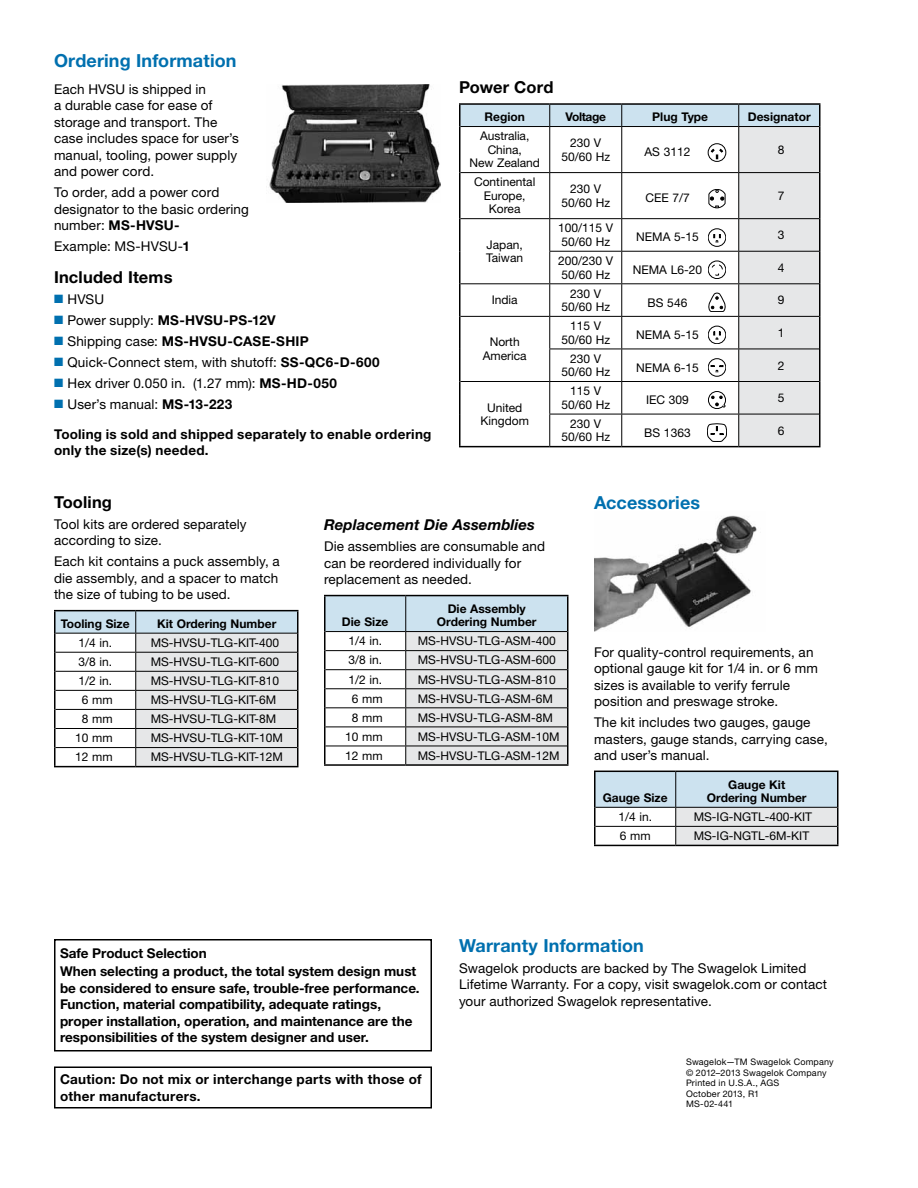
<style>
.page{position:relative;width:918px;height:1188px;background:#fff}
.page>*{position:absolute;margin:0;border:0;box-sizing:border-box;transform-origin:0 0}
.t1{font:700 18px "Helvetica Neue LT Std";letter-spacing:.005em;color:#0070af}
.t2{font:700 16.5px "Helvetica Neue LT Std";letter-spacing:.01em;color:#000}
.t3{font:italic 700 15px "Helvetica Neue LT Std";letter-spacing:.005em;color:#000}
.t4{font:13.5px/16.5px "Helvetica Neue LT Std";letter-spacing:.01em;color:#000}
.t5{font:700 13.5px/16.5px "Helvetica Neue LT Std";color:#000}
.t6{font:700 13.5px/16.5px "Helvetica Neue LT Std";letter-spacing:.02em;color:#000}
.t7{font:12px/13.5px "Helvetica Neue LT Std";color:#000;text-align:center}
.t8{font:700 12px/13.5px "Helvetica Neue LT Std";color:#000;text-align:center}
.t9{font:700 12px "Helvetica Neue LT Std";letter-spacing:-.03em;color:#000}
.t10{font:9px/10.5px "Helvetica Neue LT Std";letter-spacing:.02em;color:#000}
.s1{font-weight:700}
.s2{color:#0070af}
.s3{font-weight:400}
</style>
<div class="page">
<div style="left:54px;top:939px;width:378px;height:113px;border:2px solid #000"></div>
<div style="left:54px;top:1066px;width:378px;height:42px;border:2px solid #000"></div>
<hr style="left:459px;top:103px;width:91px;height:2px;background:#000">
<hr style="left:550px;top:103px;width:72px;height:2px;background:#000">
<hr style="left:622px;top:103px;width:117px;height:2px;background:#000">
<hr style="left:739px;top:103px;width:81px;height:2px;background:#000">
<svg style="left:459px;top:104px;width:361px;height:343px"></svg>
<img style="left:269px;top:84px;width:172px;height:118px">
<hr style="left:54px;top:610px;width:82px;height:1px;background:#000">
<hr style="left:136px;top:610px;width:162px;height:1px;background:#000">
<svg style="left:54px;top:611px;width:244px;height:155px"></svg>
<hr style="left:54px;top:766px;width:82px;height:1px;background:#000">
<hr style="left:136px;top:766px;width:162px;height:1px;background:#000">
<hr style="left:324px;top:595px;width:82px;height:1px;background:#000">
<hr style="left:406px;top:595px;width:162px;height:1px;background:#000">
<hr style="left:406px;top:764px;width:162px;height:2px;background:#000">
<svg style="left:324px;top:596px;width:244px;height:169px"></svg>
<hr style="left:324px;top:764px;width:82px;height:2px;background:#000">
<svg style="left:594px;top:771px;width:244px;height:74px"></svg>
<hr style="left:594px;top:845px;width:82px;height:1px;background:#000">
<hr style="left:676px;top:845px;width:162px;height:1px;background:#000">
<hr style="left:596px;top:807px;width:80px;height:1px;background:#000">
<hr style="left:676px;top:807px;width:161px;height:1px;background:#000">
<hr style="left:596px;top:826px;width:80px;height:1px;background:#000">
<hr style="left:676px;top:826px;width:161px;height:1px;background:#000">
<img style="left:594px;top:515px;width:163px;height:117px">
<h1 class="t1" style="left:54px;top:49px;width:184px">Ordering Information</h1>
<p class="t4" style="left:54px;top:80px;width:187px">Each HVSU is shipped in<br>a durable case for ease of storage and transport. The case includes space for user’s manual, tooling, power supply and power cord.</p>
<p class="t4" style="left:54px;top:184px;width:196px">To order, add a power cord designator to the basic ordering number: <span class="s1">MS-HVSU-</span></p>
<p class="t4" style="left:54px;top:238px;width:138px">Example: MS-HVSU-<span class="s1">1</span></p>
<p class="t2" style="left:54px;top:267px;width:120px">Included Items</p>
<p class="t4" style="left:54px;top:290px;width:52px"><span class="s2">■</span> HVSU</p>
<p class="t5" style="left:54px;top:311px;width:223px"><span class="s2">■</span> <span class="s3">Power supply:</span> MS-HVSU-PS-12V</p>
<p class="t5" style="left:54px;top:332px;width:256px"><span class="s2">■</span> <span class="s3">Shipping case:</span> MS-HVSU-CASE-SHIP</p>
<p class="t4" style="left:54px;top:353px;width:327px"><span class="s2">■</span> Quick-Connect stem, with shutoff: <span class="s1">SS-QC6-D-600</span></p>
<p class="t4" style="left:54px;top:374px;width:284px"><span class="s2">■</span> Hex driver 0.050 in. (1.27 mm): <span class="s1">MS-HD-050</span></p>
<p class="t4" style="left:54px;top:395px;width:180px"><span class="s2">■</span> User’s manual: <span class="s1">MS-13-223</span></p>
<p class="t6" style="left:54px;top:425px;width:379px">Tooling is sold and shipped separately to enable ordering only the size(s) needed.</p>
<p class="t2" style="left:459px;top:77px;width:96px">Power Cord</p>
<p class="t8" style="left:485px;top:110px;width:42px">Region</p>
<p class="t9" style="left:566px;top:110px;width:42px">Voltage</p>
<p class="t8" style="left:652px;top:110px;width:57px">Plug Type</p>
<p class="t8" style="left:748px;top:110px;width:64px">Designator</p>
<p class="t7" style="left:470px;top:129px;width:72px">Australia,<br>China,<br>New Zealand</p>
<p class="t7" style="left:561px;top:136px;width:50px">230 V<br>50/60 Hz</p>
<p class="t7" style="left:645px;top:144px;width:47px">AS 3112</p>
<p class="t7" style="left:778px;top:143px;width:8px">8</p>
<p class="t7" style="left:474px;top:175px;width:63px">Continental<br>Europe,<br>Korea</p>
<p class="t7" style="left:561px;top:182px;width:50px">230 V<br>50/60 Hz</p>
<p class="t7" style="left:645px;top:191px;width:46px">CEE 7/7</p>
<p class="t7" style="left:778px;top:189px;width:8px">7</p>
<p class="t7" style="left:486px;top:238px;width:38px;text-align:left">Japan,<br>Taiwan</p>
<p class="t7" style="left:558px;top:221px;width:57px;text-align:left">100/115 V<br>50/60 Hz</p>
<p class="t7" style="left:636px;top:230px;width:64px">NEMA 5-15</p>
<p class="t7" style="left:778px;top:228px;width:8px">3</p>
<p class="t7" style="left:558px;top:254px;width:57px;text-align:left">200/230 V<br>50/60 Hz</p>
<p class="t7" style="left:633px;top:263px;width:71px">NEMA L6-20</p>
<p class="t7" style="left:778px;top:261px;width:8px">4</p>
<p class="t7" style="left:492px;top:293px;width:28px">India</p>
<p class="t7" style="left:561px;top:286px;width:50px">230 V<br>50/60 Hz</p>
<p class="t7" style="left:648px;top:296px;width:41px">BS 546</p>
<p class="t7" style="left:778px;top:293px;width:8px">9</p>
<p class="t7" style="left:483px;top:335px;width:46px">North<br>America</p>
<p class="t7" style="left:561px;top:319px;width:50px">115 V<br>50/60 Hz</p>
<p class="t7" style="left:636px;top:328px;width:64px">NEMA 5-15</p>
<p class="t7" style="left:778px;top:326px;width:8px">1</p>
<p class="t7" style="left:561px;top:352px;width:50px">230 V<br>50/60 Hz</p>
<p class="t7" style="left:636px;top:361px;width:64px">NEMA 6-15</p>
<p class="t7" style="left:778px;top:358px;width:8px">2</p>
<p class="t7" style="left:481px;top:400px;width:50px">United<br>Kingdom</p>
<p class="t7" style="left:561px;top:384px;width:50px">115 V<br>50/60 Hz</p>
<p class="t7" style="left:646px;top:393px;width:44px">IEC 309</p>
<p class="t7" style="left:778px;top:391px;width:8px">5</p>
<p class="t7" style="left:561px;top:417px;width:50px">230 V<br>50/60 Hz</p>
<p class="t7" style="left:644px;top:426px;width:48px">BS 1363</p>
<p class="t7" style="left:778px;top:423px;width:8px">6</p>
<p class="t2" style="left:54px;top:492px;width:59px">Tooling</p>
<p class="t4" style="left:54px;top:516px;width:194px">Tool kits are ordered separately according to size.</p>
<p class="t4" style="left:54px;top:553px;width:227px;text-align:justify">Each kit contains a puck assembly, a die assembly, and a spacer to match the size of tubing to be used.</p>
<p class="t8" style="left:61px;top:617px;width:70px">Tooling Size</p>
<p class="t8" style="left:157px;top:617px;width:121px">Kit Ordering Number</p>
<p class="t7" style="left:78px;top:636px;width:35px">1/4 in.</p>
<p class="t7" style="left:151px;top:636px;width:130px">MS-HVSU-TLG-KIT-400</p>
<p class="t7" style="left:78px;top:655px;width:35px">3/8 in.</p>
<p class="t7" style="left:151px;top:655px;width:130px">MS-HVSU-TLG-KIT-600</p>
<p class="t7" style="left:78px;top:674px;width:35px">1/2 in.</p>
<p class="t7" style="left:151px;top:674px;width:130px">MS-HVSU-TLG-KIT-810</p>
<p class="t7" style="left:82px;top:693px;width:32px">6 mm</p>
<p class="t7" style="left:151px;top:693px;width:127px">MS-HVSU-TLG-KIT-6M</p>
<p class="t7" style="left:82px;top:712px;width:32px">8 mm</p>
<p class="t7" style="left:151px;top:712px;width:127px">MS-HVSU-TLG-KIT-8M</p>
<p class="t7" style="left:75px;top:731px;width:39px">10 mm</p>
<p class="t7" style="left:151px;top:731px;width:134px">MS-HVSU-TLG-KIT-10M</p>
<p class="t7" style="left:75px;top:750px;width:39px">12 mm</p>
<p class="t7" style="left:151px;top:750px;width:134px">MS-HVSU-TLG-KIT-12M</p>
<p class="t3" style="left:324px;top:516px;width:213px">Replacement Die Assemblies</p>
<p class="t4" style="left:324px;top:538px;width:223px">Die assemblies are consumable and can be reordered individually for replacement as needed.</p>
<p class="t8" style="left:342px;top:615px;width:48px">Die Size</p>
<p class="t8" style="left:437px;top:602px;width:101px">Die Assembly<br>Ordering Number</p>
<p class="t7" style="left:348px;top:634px;width:35px">1/4 in.</p>
<p class="t7" style="left:418px;top:634px;width:140px">MS-HVSU-TLG-ASM-400</p>
<p class="t7" style="left:348px;top:653px;width:35px">3/8 in.</p>
<p class="t7" style="left:418px;top:653px;width:140px">MS-HVSU-TLG-ASM-600</p>
<p class="t7" style="left:348px;top:672px;width:35px">1/2 in.</p>
<p class="t7" style="left:418px;top:672px;width:140px">MS-HVSU-TLG-ASM-810</p>
<p class="t7" style="left:352px;top:691px;width:32px">6 mm</p>
<p class="t7" style="left:418px;top:691px;width:137px">MS-HVSU-TLG-ASM-6M</p>
<p class="t7" style="left:352px;top:710px;width:32px">8 mm</p>
<p class="t7" style="left:418px;top:710px;width:137px">MS-HVSU-TLG-ASM-8M</p>
<p class="t7" style="left:345px;top:730px;width:39px">10 mm</p>
<p class="t7" style="left:418px;top:730px;width:143px">MS-HVSU-TLG-ASM-10M</p>
<p class="t7" style="left:345px;top:749px;width:39px">12 mm</p>
<p class="t7" style="left:418px;top:749px;width:143px">MS-HVSU-TLG-ASM-12M</p>
<h1 class="t1" style="left:594px;top:491px;width:108px">Accessories</h1>
<p class="t4" style="left:594px;top:643px;width:225px">For quality-control requirements, an optional gauge kit for 1/4 in. or 6 mm sizes is available to verify ferrule position and preswage stroke.</p>
<p class="t4" style="left:594px;top:714px;width:235px">The kit includes two gauges, gauge masters, gauge stands, carrying case, and user’s manual.</p>
<p class="t8" style="left:603px;top:791px;width:67px">Gauge Size</p>
<p class="t8" style="left:707px;top:777px;width:101px">Gauge Kit<br>Ordering Number</p>
<p class="t7" style="left:618px;top:810px;width:35px">1/4 in.</p>
<p class="t7" style="left:694px;top:810px;width:120px">MS-IG-NGTL-400-KIT</p>
<p class="t7" style="left:620px;top:829px;width:32px">6 mm</p>
<p class="t7" style="left:694px;top:829px;width:117px">MS-IG-NGTL-6M-KIT</p>
<p class="t5" style="left:60px;top:944px;width:358px;line-height:18px">Safe Product Selection<br>When selecting a product, the total system design must</p>
<p class="t5" style="left:60px;top:979px;width:361px">be considered to ensure safe, trouble-free performance.<br>Function, material compatibility, adequate ratings, proper installation, operation, and maintenance are the responsibilities of the system designer and user.</p>
<p class="t6" style="left:60px;top:1071px;width:363px">Caution: Do not mix or interchange parts with those of other manufacturers.</p>
<h1 class="t1" style="left:459px;top:934px;width:186px">Warranty Information</h1>
<p class="t4" style="left:459px;top:960px;width:370px">Swagelok products are backed by The Swagelok Limited<br>Lifetime Warranty. For a copy, visit swagelok.com or contact your authorized Swagelok representative.</p>
<p class="t10" style="left:686px;top:1056px;width:149px">Swagelok—TM Swagelok Company © 2012–2013 Swagelok Company<br>Printed in U.S.A., AGS<br>October 2013, R1<br>MS-02-441</p>
</div>
